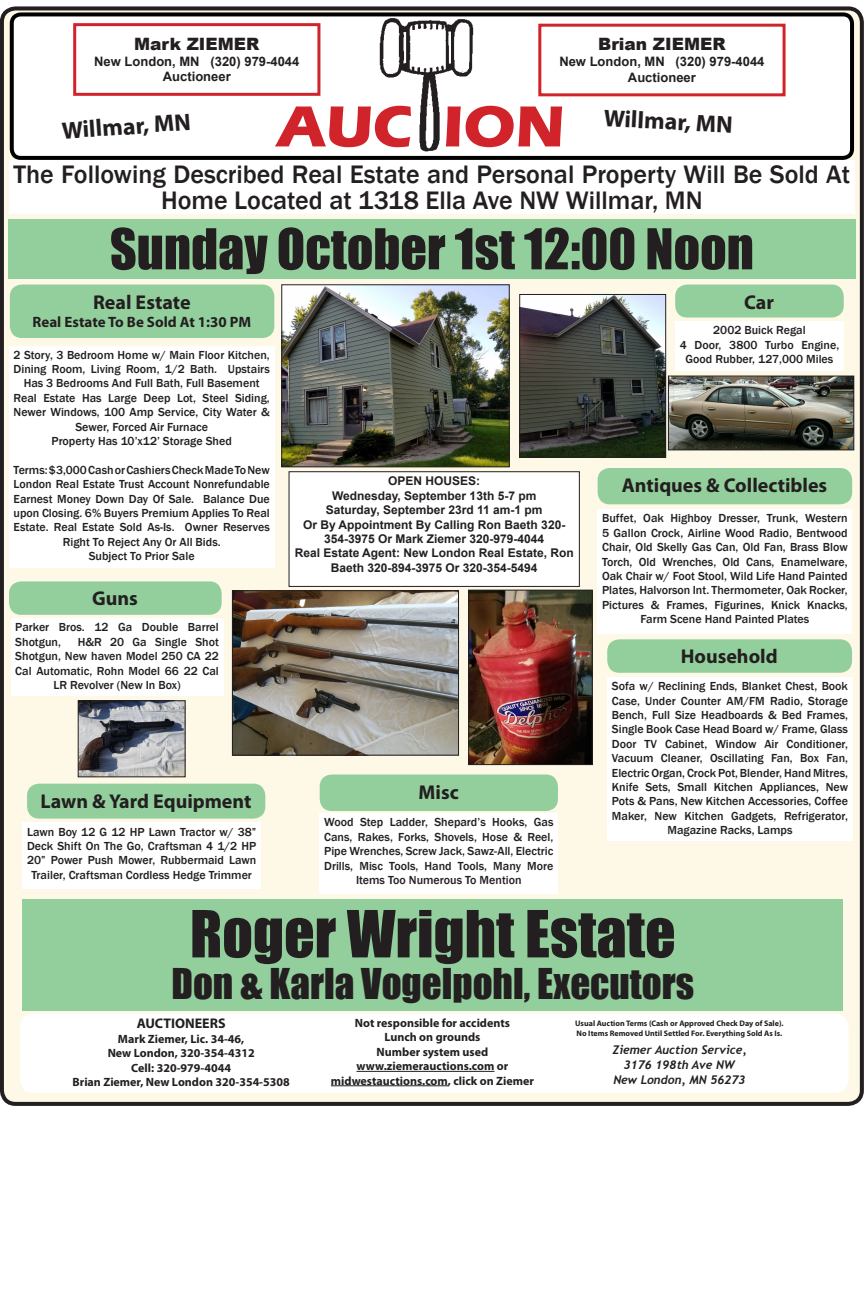
<style>
.page{position:relative;width:864px;height:1296px;background:#fff}
.page>*{position:absolute;margin:0;border:0;box-sizing:border-box;transform-origin:0 0}
.t1{font:60px "Impact";color:#231f20}
.t2{font:700 60px "Eras ITC";color:#d1232a}
.t3{font:52px "Impact";color:#231f20}
.t4{font:39px "Impact";color:#231f20}
.t5{font:500 26px/26px "Franklin Gothic";color:#231f20;text-align:center}
.t6{font:700 24px "Myriad Pro";color:#231f20}
.t7{font:700 20px "Myriad Pro";color:#231f20}
.t8{font:900 17px "Arial";color:#231f20}
.t9{font:700 15px "Myriad Pro";color:#231f20}
.t10{font:700 14px "Myriad Pro";color:#231f20}
.t11{font:700 13px "Arial";color:#231f20}
.t12{font:500 12px/14.4px "Franklin Gothic";color:#231f20;text-align:center}
.t13{font:700 12px/14.4px "Arial";color:#231f20;text-align:center}
.t14{font:700 12px "Myriad Pro";color:#231f20}
.t15{font:italic 700 12px "Trebuchet";color:#231f20}
.t16{font:700 8px "Myriad Pro";color:#231f20}
</style>
<div class="page">
<div style="left:2px;top:8px;width:860px;height:1096px;background:#fef9e6;border-radius:14px"></div>
<div style="left:0;top:6px;width:864px;height:1100px;border:4px solid #231f20;border-radius:14px"></div>
<div style="left:320px;top:775px;width:238px;height:36px;background:#93cf9c;border-radius:12px"></div>
<div style="left:320px;top:813px;width:238px;height:81px;background:#fff"></div>
<div style="left:12px;top:14px;width:840px;height:144px;background:#fff;border-radius:9px"></div>
<div style="left:10px;top:12px;width:844px;height:148px;border:4px solid #000;border-radius:9px"></div>
<div style="left:73px;top:23px;width:247px;height:73px;border:3px solid #d1232a"></div>
<div style="left:538px;top:24px;width:248px;height:72px;border:3px solid #d1232a"></div>
<img style="left:370px;top:16px;width:113px;height:144px">
<div style="left:8px;top:219px;width:848px;height:59px;background:#93cf9c"></div>
<div style="left:9px;top:160px;width:846px;height:53px;background:#fff"></div>
<div style="left:9px;top:581px;width:213px;height:34px;background:#93cf9c;border-radius:12px"></div>
<div style="left:675px;top:322px;width:169px;height:49px;background:#fff"></div>
<div style="left:23px;top:823px;width:238px;height:66px;background:#fff"></div>
<div style="left:9px;top:346px;width:265px;height:222px;background:#fff"></div>
<div style="left:675px;top:285px;width:169px;height:33px;background:#93cf9c;border-radius:12px"></div>
<div style="left:11px;top:618px;width:212px;height:78px;background:#fff"></div>
<div style="left:21px;top:1014px;width:827px;height:79px;background:#fff;border-radius:14px"></div>
<div style="left:20px;top:1013px;width:828px;height:80px;border:1px solid #fff;border-radius:14px"></div>
<hr style="left:357px;top:1071px;width:137px;height:1px;background:#231f20">
<hr style="left:331px;top:1085px;width:117px;height:1px;background:#231f20">
<div style="left:289px;top:472px;width:290px;height:114px;background:#fff"></div>
<div style="left:289px;top:471px;width:291px;height:116px;border:1px solid #231f20"></div>
<div style="left:598px;top:510px;width:254px;height:124px;background:#fff"></div>
<div style="left:607px;top:677px;width:246px;height:164px;background:#fff"></div>
<div style="left:598px;top:468px;width:254px;height:36px;background:#93cf9c;border-radius:12px"></div>
<div style="left:607px;top:639px;width:245px;height:34px;background:#93cf9c;border-radius:12px"></div>
<div style="left:27px;top:784px;width:238px;height:35px;background:#93cf9c;border-radius:12px"></div>
<div style="left:10px;top:285px;width:264px;height:53px;background:#93cf9c;border-radius:12px"></div>
<div style="left:23px;top:899px;width:820px;height:112px;background:#93cf9c"></div>
<img style="left:234px;top:592px;width:223px;height:161px">
<div style="left:232px;top:590px;width:227px;height:165px;border:1px solid #231f20"></div>
<img style="left:521px;top:296px;width:143px;height:159px">
<div style="left:519px;top:294px;width:147px;height:163px;border:1px solid #231f20"></div>
<img style="left:284px;top:287px;width:224px;height:178px">
<div style="left:282px;top:285px;width:228px;height:182px;border:1px solid #231f20"></div>
<img style="left:470px;top:592px;width:121px;height:171px">
<div style="left:468px;top:590px;width:125px;height:175px;border:1px solid #231f20"></div>
<img style="left:670px;top:378px;width:182px;height:70px">
<div style="left:668px;top:376px;width:186px;height:74px;border:1px solid #231f20"></div>
<img style="left:80px;top:703px;width:103px;height:72px">
<div style="left:78px;top:701px;width:107px;height:76px;border:1px solid #231f20"></div>
<p class="t8" style="left:134px;top:32px;width:127px">Mark ZIEMER</p>
<p class="t11" style="left:94px;top:52px;width:207px">New London, MN (320) 979-4044</p>
<p class="t11" style="left:163px;top:68px;width:69px">Auctioneer</p>
<p class="t8" style="left:598px;top:32px;width:129px">Brian ZIEMER</p>
<p class="t11" style="left:559px;top:53px;width:207px">New London, MN (320) 979-4044</p>
<p class="t11" style="left:628px;top:68px;width:69px">Auctioneer</p>
<p class="t2" style="left:277px;top:92px;width:289px">AUC ION</p>
<p class="t6" style="left:605px;top:102px;width:131px;rotate:3deg">Willmar, MN</p>
<p class="t5" style="left:14px;top:161px;width:838px">The Following Described Real Estate and Personal Property Will Be Sold At<br>Home Located at 1318 Ella Ave NW Willmar, MN</p>
<p class="t6" style="left:61px;top:115px;width:131px;rotate:-4deg">Willmar, MN</p>
<p class="t3" style="left:110px;top:209px;width:646px">Sunday October 1st 12:00 Noon</p>
<p class="t7" style="left:93px;top:289px;width:99px">Real Estate</p>
<p class="t9" style="left:33px;top:312px;width:220px">Real Estate To Be Sold At 1:30 PM</p>
<p class="t12" style="left:14px;top:348px;width:258px">2 Story, 3 Bedroom Home w/ Main Floor Kitchen,<br>Dining Room, Living Room, 1/2 Bath. Upstairs<br>Has 3 Bedrooms And Full Bath, Full Basement</p>
<p class="t12" style="left:14px;top:391px;width:258px">Real Estate Has Large Deep Lot, Steel Siding,<br>Newer Windows, 100 Amp Service, City Water &amp;<br>Sewer, Forced Air Furnace</p>
<p class="t12" style="left:52px;top:434px;width:182px">Property Has 10’x12’ Storage Shed</p>
<p class="t12" style="left:14px;top:463px;width:258px">Terms: $3,000 Cash or Cashiers Check Made To New London Real Estate Trust Account Nonrefundable Earnest Money Down Day Of Sale. Balance Due upon Closing. 6% Buyers Premium Applies To Real Estate. Real Estate Sold As-Is. Owner Reserves Right To Reject Any Or All Bids.</p>
<p class="t12" style="left:89px;top:549px;width:107px">Subject To Prior Sale</p>
<p class="t7" style="left:92px;top:586px;width:47px">Guns</p>
<p class="t12" style="left:15px;top:620px;width:205px;text-align:left">Parker Bros. 12 Ga Double Barrel<br>Shotgun,</p>
<p class="t12" style="left:78px;top:635px;width:143px">H&amp;R 20 Ga Single Shot</p>
<p class="t12" style="left:15px;top:649px;width:205px">Shotgun, New haven Model 250 CA 22</p>
<p class="t12" style="left:15px;top:664px;width:205px">Cal Automatic, Rohn Model 66 22 Cal</p>
<p class="t12" style="left:53px;top:678px;width:129px">LR Revolver (New In Box)</p>
<p class="t13" style="left:388px;top:474px;width:94px">OPEN HOUSES:</p>
<p class="t13" style="left:332px;top:489px;width:206px">Wednesday, September 13th 5-7 pm</p>
<p class="t13" style="left:326px;top:503px;width:218px">Saturday, September 23rd 11 am-1 pm</p>
<p class="t13" style="left:303px;top:518px;width:264px">Or By Appointment By Calling Ron Baeth 320-<br>354-3975 Or Mark Ziemer 320-979-4044</p>
<p class="t13" style="left:295px;top:546px;width:280px">Real Estate Agent: New London Real Estate, Ron<br>Baeth 320-894-3975 Or 320-354-5494</p>
<p class="t7" style="left:41px;top:788px;width:212px">Lawn &amp; Yard Equipment</p>
<p class="t12" style="left:27px;top:824px;width:231px">Lawn Boy 12 G 12 HP Lawn Tractor w/ 38” Deck Shift On The Go, Craftsman 4 1/2 HP 20” Power Push Mower, Rubbermaid Lawn Trailer, Craftsman Cordless Hedge Trimmer</p>
<p class="t7" style="left:419px;top:779px;width:42px">Misc</p>
<p class="t12" style="left:324px;top:815px;width:231px">Wood Step Ladder, Shepard’s Hooks, Gas Cans, Rakes, Forks, Shovels, Hose &amp; Reel, Pipe Wrenches, Screw Jack, Sawz-All, Electric Drills, Misc Tools, Hand Tools, Many More Items Too Numerous To Mention</p>
<p class="t7" style="left:744px;top:289px;width:31px">Car</p>
<p class="t12" style="left:713px;top:323px;width:94px">2002 Buick Regal</p>
<p class="t12" style="left:680px;top:338px;width:161px">4 Door, 3800 Turbo Engine,<br>Good Rubber, 127,000 Miles</p>
<p class="t7" style="left:622px;top:472px;width:207px">Antiques &amp; Collectibles</p>
<p class="t12" style="left:602px;top:511px;width:247px">Buffet, Oak Highboy Dresser, Trunk, Western 5 Gallon Crock, Airline Wood Radio, Bentwood Chair, Old Skelly Gas Can, Old Fan, Brass Blow Torch, Old Wrenches, Old Cans, Enamelware, Oak Chair w/ Foot Stool, Wild Life Hand Painted Plates, Halvorson Int. Thermometer, Oak Rocker, Pictures &amp; Frames, Figurines, Knick Knacks, Farm Scene Hand Painted Plates</p>
<p class="t7" style="left:681px;top:644px;width:98px">Household</p>
<p class="t12" style="left:612px;top:679px;width:238px">Sofa w/ Reclining Ends, Blanket Chest, Book Case, Under Counter AM/FM Radio, Storage Bench, Full Size Headboards &amp; Bed Frames, Single Book Case Head Board w/ Frame, Glass Door TV Cabinet, Window Air Conditioner, Vacuum Cleaner, Oscillating Fan, Box Fan, Electric Organ, Crock Pot, Blender, Hand Mitres, Knife Sets, Small Kitchen Appliances, New Pots &amp; Pans, New Kitchen Accessories, Coffee Maker, New Kitchen Gadgets, Refrigerator, Magazine Racks, Lamps</p>
<p class="t1" style="left:190px;top:887px;width:487px">Roger Wright Estate</p>
<p class="t4" style="left:171px;top:954px;width:524px">Don &amp; Karla Vogelpohl, Executors</p>
<p class="t10" style="left:137px;top:1015px;width:90px">AUCTIONEERS</p>
<p class="t14" style="left:118px;top:1031px;width:128px">Mark Ziemer, Lic. 34-46,</p>
<p class="t14" style="left:108px;top:1045px;width:149px">New London, 320-354-4312</p>
<p class="t14" style="left:131px;top:1060px;width:101px">Cell: 320-979-4044</p>
<p class="t14" style="left:73px;top:1074px;width:219px">Brian Ziemer, New London 320-354-5308</p>
<p class="t14" style="left:355px;top:1015px;width:157px">Not responsible for accidents</p>
<p class="t14" style="left:384px;top:1030px;width:98px">Lunch on grounds</p>
<p class="t14" style="left:377px;top:1044px;width:113px">Number system used</p>
<p class="t14" style="left:357px;top:1058px;width:153px">www.ziemerauctions.com or</p>
<p class="t14" style="left:331px;top:1073px;width:204px">midwestauctions.com, click on Ziemer</p>
<p class="t16" style="left:575px;top:1019px;width:210px">Usual Auction Terms (Cash or Approved Check Day of Sale).</p>
<p class="t16" style="left:577px;top:1028px;width:207px">No Items Removed Until Settled For. Everything Sold As Is.</p>
<p class="t15" style="left:612px;top:1042px;width:136px">Ziemer Auction Service,</p>
<p class="t15" style="left:624px;top:1057px;width:113px">3176 198th Ave NW</p>
<p class="t15" style="left:613px;top:1072px;width:134px">New London, MN 56273</p>
</div>
